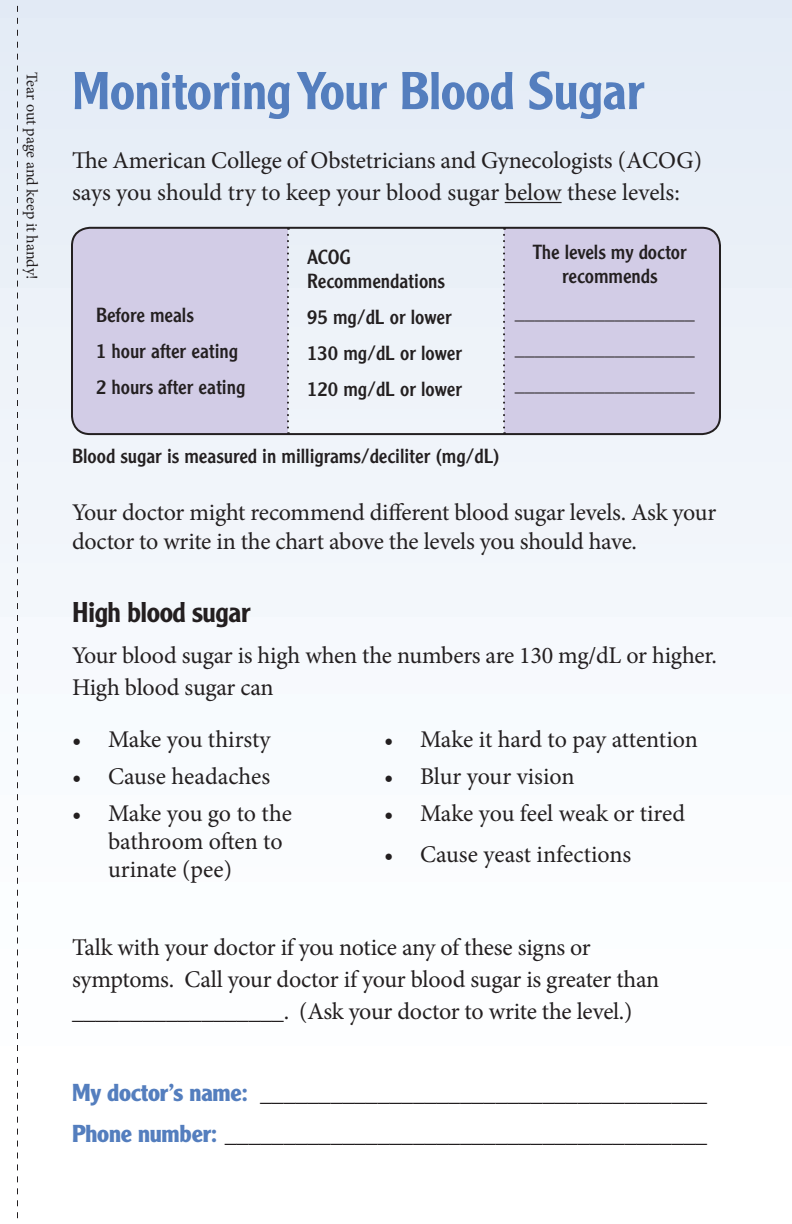
<style>
.page{position:relative;width:792px;height:1224px;background:#fff}
.page>*{position:absolute;margin:0;border:0;box-sizing:border-box;transform-origin:0 0}
._01_head-big{font:500 52px "Clearface Gothic LT Std";letter-spacing:-.01em;color:#547ebe}
._03_subhead{font:500 28px "Clearface Gothic LT Std";letter-spacing:-.02em;color:#231f20}
._04_body_copy{font:24px/32px "Minion Pro";letter-spacing:-.01em;color:#231f20}
._05_body_bullets{font:24px/28px "Minion Pro";letter-spacing:-.005em;color:#231f20}
._07_footnote{font:24px/28.8px "Minion Pro";letter-spacing:-.015em;color:#231f20}
._07_footnote-2{font:20px/24px "Clearface Gothic LT Std";color:#231f20}
._04_body_copy-2{font:20px "Clearface Gothic LT Std";color:#231f20}
._05_body_bullets-2{font:16px "Minion Pro";letter-spacing:-.005em;color:#231f20}
.s1{font-family:"Clearface Gothic LT Std";font-weight:700;color:#547ebe}
</style>
<div class="page">
<div style="left:0;top:0;width:792px;height:1224px;background:linear-gradient(to bottom,#e4ecf6,#fff)"></div>
<svg style="left:72px;top:228px;width:648px;height:206px;background:#dbd9ec"></svg>
<div style="left:71px;top:227px;width:650px;height:208px;border:2px solid #231f20;border-radius:18px"></div>
<hr style="left:505px;top:202px;width:57px;height:1px;background:#231f20">
<svg style="left:17px;top:0;width:1px;height:1224px"></svg>
<svg style="left:287px;top:228px;width:2px;height:206px"></svg>
<svg style="left:503px;top:228px;width:2px;height:206px"></svg>
<p class="_05_body_bullets-2" style="left:43px;top:72px;width:209px;rotate:90deg">Tear out page and keep it handy!</p>
<p class="_01_head-big" style="left:72px;top:58px;width:574px">Monitoring Your Blood Sugar</p>
<p class="_04_body_copy" style="left:72px;top:145px;width:632px">The American College of Obstetricians and Gynecologists (ACOG) says you should try to keep your blood sugar below these levels:</p>
<p class="_04_body_copy-2" style="left:96px;top:303px;width:99px">Before meals</p>
<p class="_07_footnote-2" style="left:96px;top:339px;width:144px">1 hour after eating</p>
<p class="_07_footnote-2" style="left:96px;top:375px;width:151px">2 hours after eating</p>
<p class="_07_footnote-2" style="left:307px;top:244px;width:139px">ACOG<br>Recommendations</p>
<p class="_07_footnote-2" style="left:307px;top:304px;width:146px">95 mg/dL or lower</p>
<p class="_07_footnote-2" style="left:307px;top:340px;width:156px">130 mg/dL or lower</p>
<p class="_07_footnote-2" style="left:307px;top:376px;width:156px">120 mg/dL or lower</p>
<p class="_07_footnote-2" style="left:533px;top:240px;width:155px;text-align:center">The levels my doctor recommends</p>
<p class="_07_footnote-2" style="left:515px;top:300px;width:181px">__________________</p>
<p class="_07_footnote-2" style="left:515px;top:336px;width:181px">__________________</p>
<p class="_07_footnote-2" style="left:515px;top:372px;width:181px">__________________</p>
<p class="_07_footnote-2" style="left:72px;top:443px;width:429px">Blood sugar is measured in milligrams/deciliter (mg/dL)</p>
<p class="_07_footnote" style="left:72px;top:498px;width:646px">Your doctor might recommend different blood sugar levels. Ask your doctor to write in the chart above the levels you should have.</p>
<p class="_03_subhead" style="left:72px;top:595px;width:180px">High blood sugar</p>
<p class="_04_body_copy" style="left:72px;top:639px;width:647px">Your blood sugar is high when the numbers are 130 mg/dL or higher.<br>High blood sugar can</p>
<p class="_05_body_bullets" style="left:72px;top:726px;width:200px">• Make you thirsty</p>
<p class="_05_body_bullets" style="left:72px;top:763px;width:200px">• Cause headaches</p>
<p class="_05_body_bullets" style="left:108px;top:800px;width:185px;text-indent:-36px">• Make you go to the bathroom often to urinate (pee)</p>
<p class="_05_body_bullets" style="left:384px;top:726px;width:315px">• Make it hard to pay attention</p>
<p class="_05_body_bullets" style="left:384px;top:763px;width:192px">• Blur your vision</p>
<p class="_05_body_bullets" style="left:384px;top:800px;width:303px">• Make you feel weak or tired</p>
<p class="_05_body_bullets" style="left:384px;top:841px;width:249px">• Cause yeast infections</p>
<p class="_04_body_copy" style="left:72px;top:932px;width:589px">Talk with your doctor if you notice any of these signs or symptoms. Call your doctor if your blood sugar is greater than __________________. (Ask your doctor to write the level.)</p>
<p class="_04_body_copy" style="left:72px;top:1078px;width:637px"><span class="s1">My doctor’s name:</span> ______________________________________</p>
<p class="_04_body_copy" style="left:72px;top:1119px;width:637px"><span class="s1">Phone number:</span> _________________________________________</p>
</div>
